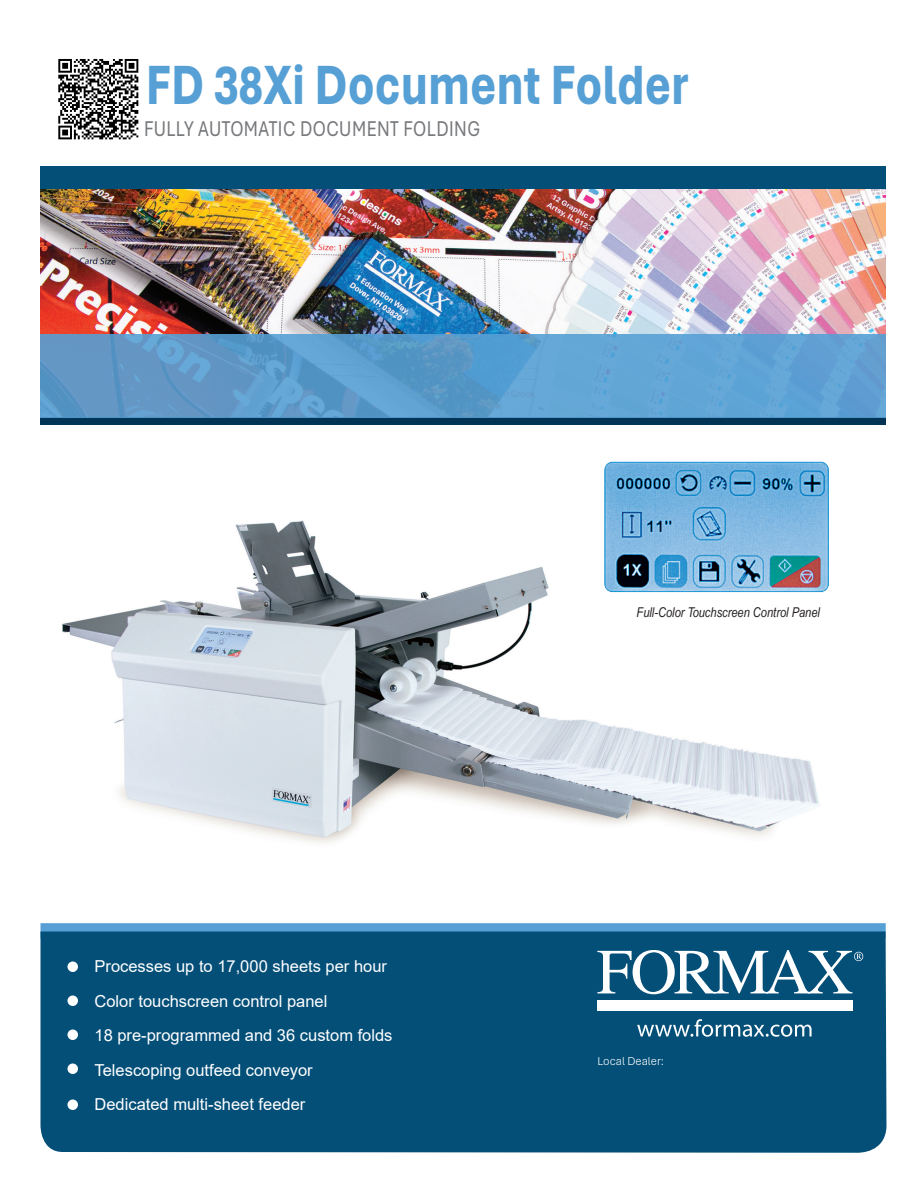
<style>
.page{position:relative;width:918px;height:1188px;background:#fff}
.page>*{position:absolute;margin:0;border:0;box-sizing:border-box;transform-origin:0 0}
.t1{font:800 58.2px "Aptos";color:#56a0d5;scale:.8 1}
.t2{font:22.5px "Aptos";letter-spacing:.025em;color:#76787b;scale:.8 1}
.t3{font:16.5px "Arial";color:#fff}
.t4{font:italic 13.5px "Arial Narrow";color:#231f20}
.t5{font:300 12px "Aptos";color:#fff}
</style>
<div class="page">
<div style="left:40px;top:923px;width:846px;height:15px;background:#56a0d5"></div>
<div style="left:40px;top:932px;width:846px;height:221px;background:#044f78"></div>
<svg style="left:597px;top:950px;width:266px;height:44px"></svg>
<div style="left:597px;top:1000px;width:256px;height:10px;background:#fff"></div>
<svg style="left:637px;top:1019px;width:175px;height:18px"></svg>
<img style="left:40px;top:189px;width:846px;height:146px">
<div style="left:40px;top:166px;width:846px;height:23px;background:#044f78"></div>
<div style="left:40px;top:417px;width:846px;height:7px;background:#013455"></div>
<svg style="left:40px;top:335px;width:846px;height:83px"></svg>
<div style="left:67px;top:962px;width:11px;height:10px;background:#fff;border-radius:50%"></div>
<div style="left:67px;top:996px;width:11px;height:10px;background:#fff;border-radius:50%"></div>
<div style="left:67px;top:1030px;width:11px;height:10px;background:#fff;border-radius:50%"></div>
<div style="left:67px;top:1064px;width:11px;height:10px;background:#fff;border-radius:50%"></div>
<div style="left:67px;top:1100px;width:11px;height:10px;background:#fff;border-radius:50%"></div>
<img style="left:62px;top:520px;width:758px;height:323px">
<img style="left:58px;top:59px;width:80px;height:81px">
<img style="left:592px;top:461px;width:237px;height:142px">
<p class="t1" style="left:146px;top:45px;width:680px">FD 38Xi Document Folder</p>
<p class="t2" style="left:144px;top:113px;width:422px">FULLY AUTOMATIC DOCUMENT FOLDING</p>
<p class="t3" style="left:68px;top:955px;width:321px">• Processes up to 17,000 sheets per hour</p>
<p class="t3" style="left:68px;top:989px;width:261px">• Color touchscreen control panel</p>
<p class="t3" style="left:68px;top:1024px;width:327px">• 18 pre-programmed and 36 custom folds</p>
<p class="t3" style="left:68px;top:1058px;width:247px">• Telescoping outfeed conveyor</p>
<p class="t3" style="left:68px;top:1093px;width:239px">• Dedicated multi-sheet feeder</p>
<p class="t4" style="left:637px;top:603px;width:185px">Full-Color Touchscreen Control Panel</p>
<p class="t5" style="left:597px;top:1053px;width:68px">Local Dealer:</p>
</div>
